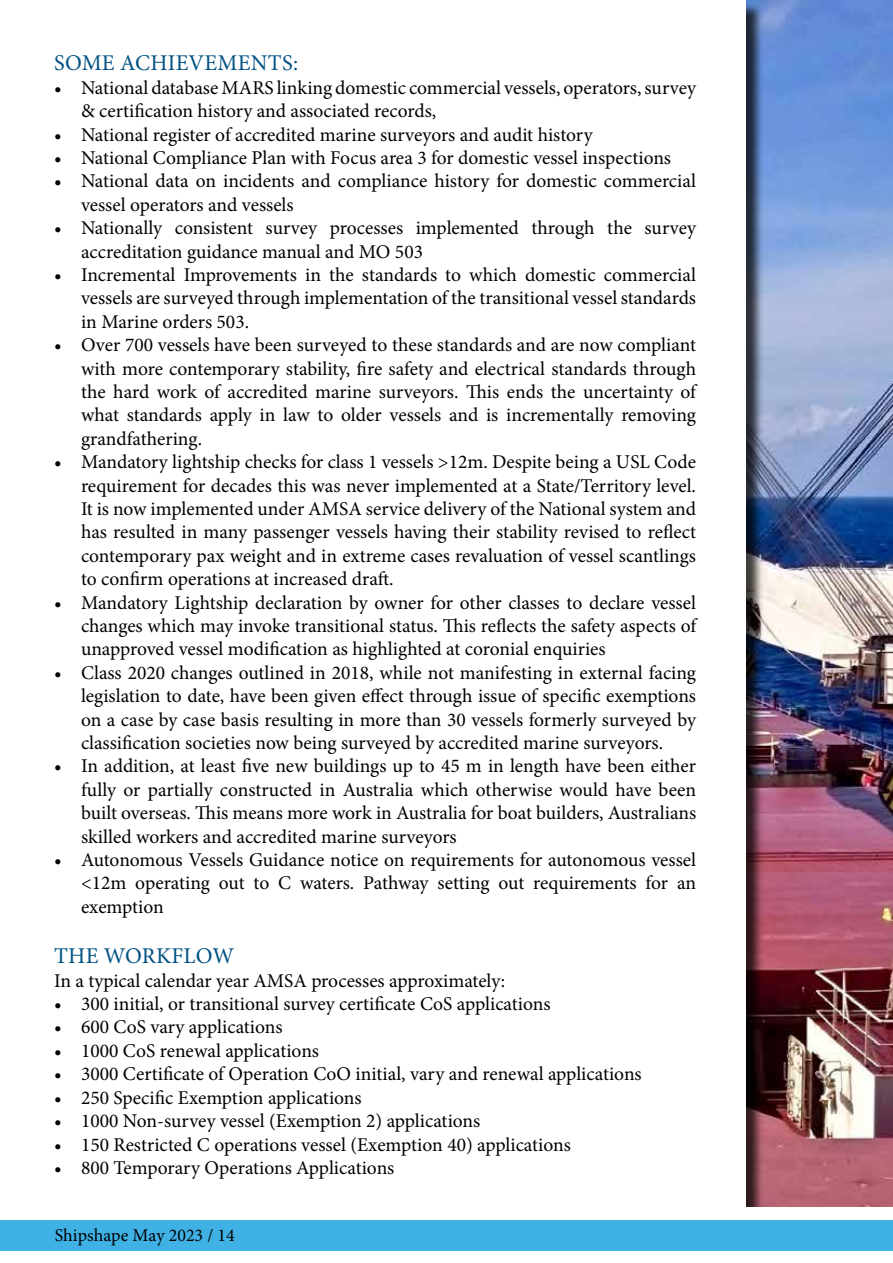
<style>
.page{position:relative;width:893px;height:1263px;background:#fff}
.page>*{position:absolute;margin:0;border:0;box-sizing:border-box;transform-origin:0 0}
.t1{font:22.5px "Minion Pro";letter-spacing:.01em;color:#005183}
.t2{font:19.5px/23.4px "Minion Pro";color:#000;text-align:justify}
.t3{font:18px "Minion Pro";color:#000}
</style>
<div class="page">
<img style="left:746px;top:0;width:147px;height:1207px">
<div style="left:2px;top:2px;width:762px;height:1261px;background:#000;opacity:.75"></div>
<div style="left:0;top:0;width:745px;height:1263px;background:#fff"></div>
<div style="left:0;top:1208px;width:893px;height:55px;background:#fff"></div>
<div style="left:0;top:1220px;width:892px;height:30px;background:#3fb1e5"></div>
<p class="t1" style="left:54px;top:48px;width:245px">SOME ACHIEVEMENTS:</p>
<p class="t2" style="left:81px;top:76px;width:617px;text-indent:-27px">• National database MARS linking domestic commercial vessels, operators, survey &amp; certification history and associated records,</p>
<p class="t2" style="left:54px;top:123px;width:540px">• National register of accredited marine surveyors and audit history</p>
<p class="t2" style="left:54px;top:146px;width:618px">• National Compliance Plan with Focus area 3 for domestic vessel inspections</p>
<p class="t2" style="left:81px;top:170px;width:617px;text-indent:-27px">• National data on incidents and compliance history for domestic commercial vessel operators and vessels</p>
<p class="t2" style="left:81px;top:216px;width:617px;text-indent:-27px">• Nationally consistent survey processes implemented through the survey accreditation guidance manual and MO 503</p>
<p class="t2" style="left:81px;top:263px;width:617px;text-indent:-27px">• Incremental Improvements in the standards to which domestic commercial vessels are surveyed through implementation of the transitional vessel standards in Marine orders 503.</p>
<p class="t2" style="left:81px;top:333px;width:617px;text-indent:-27px">• Over 700 vessels have been surveyed to these standards and are now compliant with more contemporary stability, fire safety and electrical standards through the hard work of accredited marine surveyors. This ends the uncertainty of what standards apply in law to older vessels and is incrementally removing grandfathering.</p>
<p class="t2" style="left:81px;top:450px;width:617px;text-indent:-27px">• Mandatory lightship checks for class 1 vessels &gt;12m. Despite being a USL Code requirement for decades this was never implemented at a State/Territory level.<br>It is now implemented under AMSA service delivery of the National system and has resulted in many passenger vessels having their stability revised to reflect contemporary pax weight and in extreme cases revaluation of vessel scantlings to confirm operations at increased draft.</p>
<p class="t2" style="left:81px;top:591px;width:617px;text-indent:-27px">• Mandatory Lightship declaration by owner for other classes to declare vessel changes which may invoke transitional status. This reflects the safety aspects of unapproved vessel modification as highlighted at coronial enquiries</p>
<p class="t2" style="left:81px;top:661px;width:617px;text-indent:-27px">• Class 2020 changes outlined in 2018, while not manifesting in external facing legislation to date, have been given effect through issue of specific exemptions on a case by case basis resulting in more than 30 vessels formerly surveyed by classification societies now being surveyed by accredited marine surveyors.</p>
<p class="t2" style="left:81px;top:755px;width:617px;text-indent:-27px">• In addition, at least five new buildings up to 45 m in length have been either fully or partially constructed in Australia which otherwise would have been built overseas. This means more work in Australia for boat builders, Australians skilled workers and accredited marine surveyors</p>
<p class="t2" style="left:81px;top:848px;width:617px;text-indent:-27px">• Autonomous Vessels Guidance notice on requirements for autonomous vessel &lt;12m operating out to C waters. Pathway setting out requirements for an exemption</p>
<p class="t1" style="left:54px;top:941px;width:182px">THE WORKFLOW</p>
<p class="t2" style="left:54px;top:969px;width:453px">In a typical calendar year AMSA processes approximately:</p>
<p class="t2" style="left:54px;top:992px;width:498px">• 300 initial, or transitional survey certificate CoS applications</p>
<p class="t2" style="left:54px;top:1016px;width:230px">• 600 CoS vary applications</p>
<p class="t2" style="left:54px;top:1039px;width:267px">• 1000 CoS renewal applications</p>
<p class="t2" style="left:54px;top:1062px;width:589px">• 3000 Certificate of Operation CoO initial, vary and renewal applications</p>
<p class="t2" style="left:54px;top:1086px;width:309px">• 250 Specific Exemption applications</p>
<p class="t2" style="left:54px;top:1109px;width:428px">• 1000 Non-survey vessel (Exemption 2) applications</p>
<p class="t2" style="left:54px;top:1133px;width:518px">• 150 Restricted C operations vessel (Exemption 40) applications</p>
<p class="t2" style="left:54px;top:1156px;width:342px">• 800 Temporary Operations Applications</p>
<p class="t3" style="left:55px;top:1223px;width:181px">Shipshape May 2023 / 14</p>
</div>
